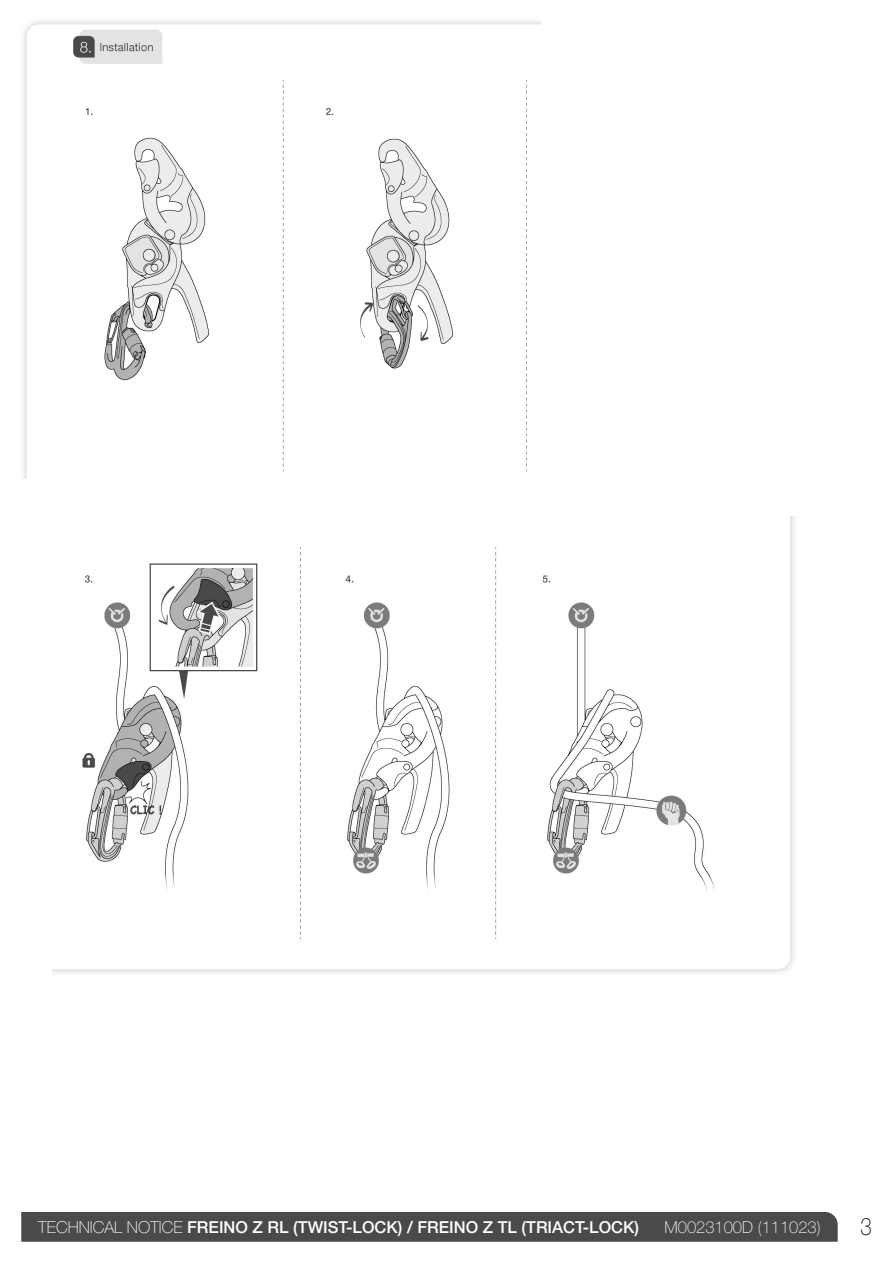
<style>
.page{position:relative;width:893px;height:1263px;background:#fff}
.page>*{position:absolute;margin:0;border:0;box-sizing:border-box;transform-origin:0 0}
.t1{font:100 24px "Helvetica Neue LT Pro";color:#000;scale:.85 1}
.t2{font:500 16.5px "Helvetica Neue LT Pro";color:#fff}
.t3{font:100 16.5px "Helvetica Neue LT Pro";color:#fff}
.s1{font-weight:100}
</style>
<div class="page">
<div style="left:21px;top:1212px;width:817px;height:30px;background:#4a4a49"></div>
<img style="left:23px;top:21px;width:517px;height:457px">
<img style="left:53px;top:517px;width:741px;height:456px">
<p class="t2" style="left:38px;top:1217px;width:602px"><span class="s1">TECHNICAL NOTICE</span> FREINO Z RL (TWIST-LOCK) / FREINO Z TL (TRIACT-LOCK)</p>
<p class="t3" style="left:664px;top:1217px;width:158px">M0023100D (111023)</p>
<h1 class="t1" style="left:860px;top:1212px;width:15px">3</h1>
</div>
